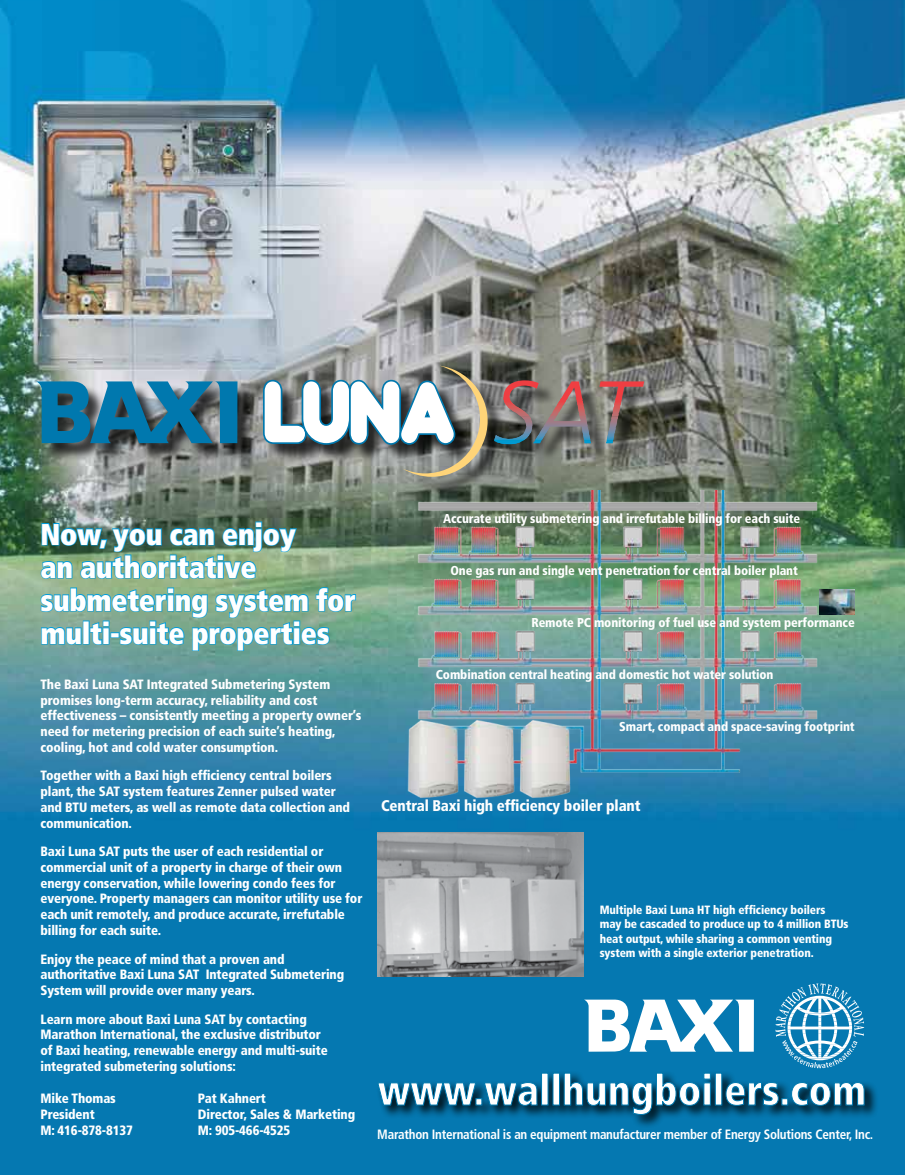
<style>
.page{position:relative;width:905px;height:1175px;background:#fff}
.page>*{position:absolute;margin:0;border:0;box-sizing:border-box;transform-origin:0 0}
.t1{font:900 condensed 30px/33px "Frutiger";letter-spacing:-.01em;color:#fff}
.t2{font:900 condensed 15.45px "Frutiger";letter-spacing:-.01em;color:#fff}
.t3{font:900 condensed 13.5px/15.8px "Frutiger";letter-spacing:-.01em;color:#fff}
.t4{font:700 condensed 13.5px "Frutiger";letter-spacing:-.02em;color:#fff}
.t5{font:900 condensed 12.9px "Frutiger";letter-spacing:-.01em;color:#fff}
.t6{font:900 condensed 12px/14.4px "Frutiger";letter-spacing:-.01em;color:#fff}
</style>
<div class="page">
<img style="left:0;top:0;width:904px;height:1174px">
<img style="left:40px;top:517px;width:317px;height:134px">
<div style="left:376px;top:1070px;width:502px;height:58px;background:#000;opacity:.9"></div>
<svg style="left:377px;top:983px;width:487px;height:132px"></svg>
<div style="left:40px;top:369px;width:622px;height:126px;background:#000;opacity:.75"></div>
<svg style="left:262px;top:366px;width:225px;height:111px"></svg>
<svg style="left:36px;top:381px;width:201px;height:62px;background:#2b7798"></svg>
<hr style="left:494px;top:443px;width:124px;height:1px;background:#009ddc">
<hr style="left:494px;top:442px;width:124px;height:1px;background:#009bd5">
<hr style="left:494px;top:441px;width:124px;height:1px;background:#009ad0">
<hr style="left:494px;top:440px;width:124px;height:1px;background:#0098cb">
<hr style="left:494px;top:438px;width:124px;height:2px;background:#2697c7">
<hr style="left:494px;top:437px;width:124px;height:1px;background:#3995c2">
<hr style="left:494px;top:436px;width:124px;height:1px;background:#4694be">
<hr style="left:494px;top:435px;width:124px;height:1px;background:#5292b9">
<hr style="left:494px;top:434px;width:124px;height:1px;background:#5b90b5">
<hr style="left:494px;top:433px;width:124px;height:1px;background:#638fb1">
<hr style="left:494px;top:431px;width:124px;height:2px;background:#6b8dad">
<hr style="left:494px;top:430px;width:124px;height:1px;background:#728ba9">
<hr style="left:494px;top:429px;width:124px;height:1px;background:#7889a4">
<hr style="left:494px;top:428px;width:124px;height:1px;background:#7e88a0">
<hr style="left:494px;top:427px;width:124px;height:1px;background:#84869c">
<hr style="left:494px;top:426px;width:124px;height:1px;background:#8a8498">
<hr style="left:494px;top:424px;width:124px;height:2px;background:#8f8294">
<hr style="left:494px;top:423px;width:124px;height:1px;background:#948090">
<hr style="left:494px;top:422px;width:124px;height:1px;background:#997e8c">
<hr style="left:494px;top:421px;width:124px;height:1px;background:#9e7c88">
<hr style="left:494px;top:420px;width:124px;height:1px;background:#a37a84">
<hr style="left:494px;top:419px;width:124px;height:1px;background:#a87881">
<hr style="left:494px;top:417px;width:124px;height:2px;background:#ac767d">
<hr style="left:494px;top:416px;width:124px;height:1px;background:#b07479">
<hr style="left:503px;top:416px;width:141px;height:1px;background:#b07479">
<hr style="left:503px;top:415px;width:141px;height:1px;background:#b57175">
<hr style="left:503px;top:414px;width:141px;height:1px;background:#b96f71">
<hr style="left:503px;top:413px;width:141px;height:1px;background:#be6c6e">
<hr style="left:503px;top:412px;width:141px;height:1px;background:#c26a6a">
<hr style="left:503px;top:410px;width:141px;height:2px;background:#c66767">
<hr style="left:503px;top:409px;width:141px;height:1px;background:#ca6463">
<hr style="left:503px;top:408px;width:141px;height:1px;background:#ce605f">
<hr style="left:503px;top:407px;width:141px;height:1px;background:#d25d5c">
<hr style="left:503px;top:406px;width:141px;height:1px;background:#d65a58">
<hr style="left:503px;top:405px;width:141px;height:1px;background:#da5655">
<hr style="left:503px;top:403px;width:141px;height:2px;background:#de5151">
<hr style="left:503px;top:402px;width:141px;height:1px;background:#e24d4e">
<hr style="left:503px;top:401px;width:141px;height:1px;background:#e5484a">
<hr style="left:503px;top:400px;width:141px;height:1px;background:#e94346">
<hr style="left:503px;top:399px;width:141px;height:1px;background:#ef3e42">
<svg style="left:503px;top:390px;width:141px;height:9px"></svg>
<svg style="left:503px;top:380px;width:141px;height:10px"></svg>
<img style="left:377px;top:491px;width:481px;height:308px">
<img style="left:819px;top:590px;width:35px;height:25px">
<img style="left:377px;top:833px;width:206px;height:144px">
<h1 class="t1" style="left:40px;top:517px;width:317px">Now, you can enjoy<br>an authoritative submetering system for multi-suite properties</h1>
<p class="t3" style="left:40px;top:676px;width:322px">The Baxi Luna SAT Integrated Submetering System promises long-term accuracy, reliability and cost effectiveness – consistently meeting a property owner’s need for metering precision of each suite’s heating, cooling, hot and cold water consumption.</p>
<p class="t3" style="left:40px;top:767px;width:311px">Together with a Baxi high efficiency central boilers plant, the SAT system features Zenner pulsed water and BTU meters, as well as remote data collection and communication.</p>
<p class="t3" style="left:40px;top:843px;width:323px">Baxi Luna SAT puts the user of each residential or commercial unit of a property in charge of their own energy conservation, while lowering condo fees for everyone. Property managers can monitor utility use for each unit remotely, and produce accurate, irrefutable billing for each suite.</p>
<p class="t3" style="left:40px;top:950px;width:305px">Enjoy the peace of mind that a proven and authoritative Baxi Luna SAT Integrated Submetering<br>System will provide over many years.</p>
<p class="t3" style="left:40px;top:1011px;width:289px">Learn more about Baxi Luna SAT by contacting Marathon International, the exclusive distributor of Baxi heating, renewable energy and multi-suite integrated submetering solutions:</p>
<p class="t3" style="left:40px;top:1090px;width:77px">Mike Thomas</p>
<p class="t3" style="left:198px;top:1090px;width:70px">Pat Kahnert</p>
<p class="t3" style="left:40px;top:1106px;width:56px">President</p>
<p class="t3" style="left:198px;top:1106px;width:159px">Director, Sales &amp; Marketing</p>
<p class="t3" style="left:40px;top:1122px;width:94px">M: 416-878-8137</p>
<p class="t3" style="left:198px;top:1122px;width:94px">M: 905-466-4525</p>
<p class="t5" style="left:443px;top:510px;width:358px">Accurate utility submetering and irrefutable billing for each suite</p>
<p class="t5" style="left:450px;top:562px;width:349px">One gas run and single vent penetration for central boiler plant</p>
<p class="t5" style="left:531px;top:615px;width:325px">Remote PC monitoring of fuel use and system performance</p>
<p class="t5" style="left:436px;top:666px;width:339px">Combination central heating and domestic hot water solution</p>
<p class="t5" style="left:619px;top:718px;width:237px">Smart, compact and space-saving footprint</p>
<p class="t2" style="left:381px;top:796px;width:261px">Central Baxi high efficiency boiler plant</p>
<p class="t6" style="left:599px;top:902px;width:250px">Multiple Baxi Luna HT high efficiency boilers may be cascaded to produce up to 4 million BTUs heat output, while sharing a common venting system with a single exterior penetration.</p>
<p class="t4" style="left:377px;top:1126px;width:497px">Marathon International is an equipment manufacturer member of Energy Solutions Center, Inc.</p>
</div>
